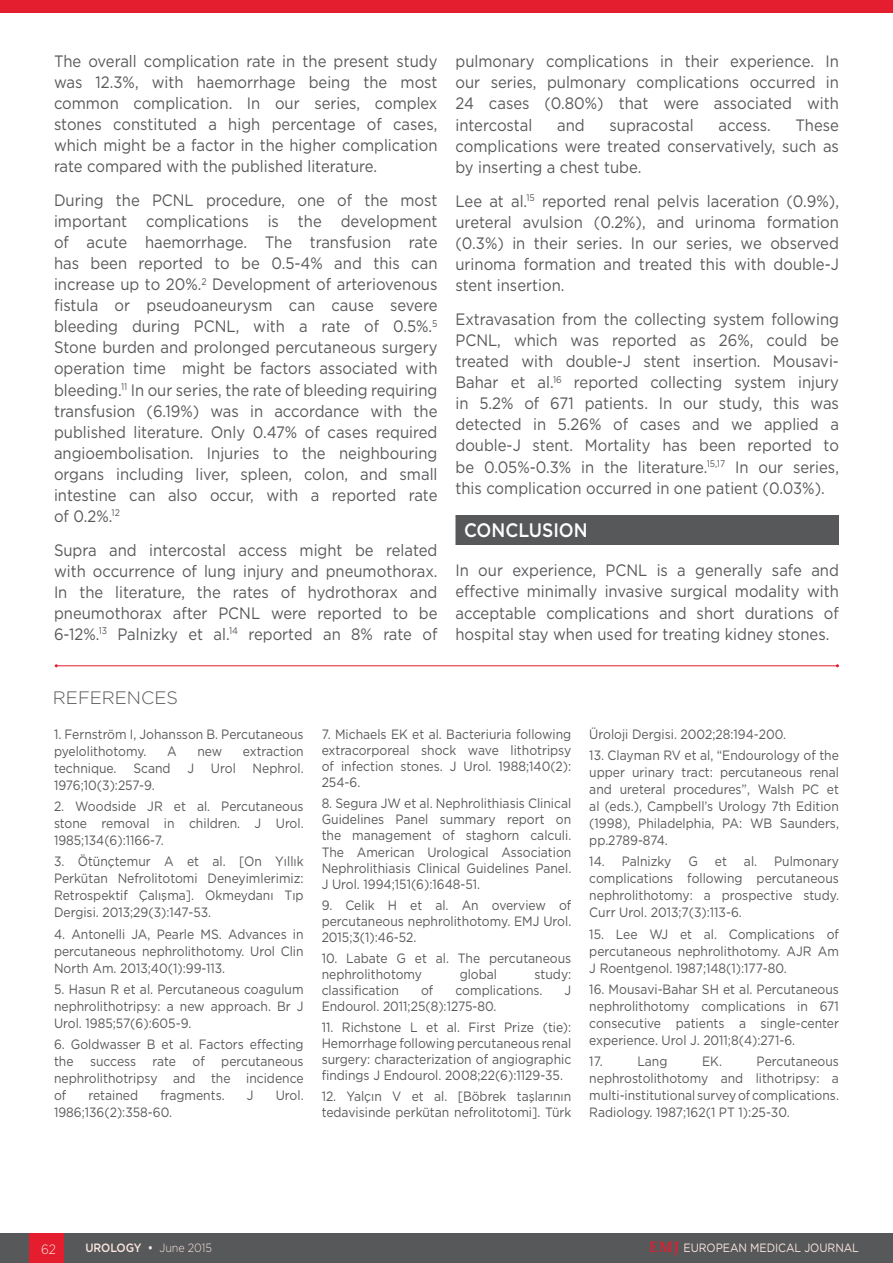
<style>
.page{position:relative;width:893px;height:1263px;background:#fff}
.page>*{position:absolute;margin:0;border:0;box-sizing:border-box;transform-origin:0 0}
._8__Heading_1{font:500 19.5px "Gotham";color:#fff;scale:.9 1}
._18__References_titl{font:300 18px "Gotham";color:#57585a}
._11__Main_text{font:16.5px/21px "Gotham";color:#57585a;text-align:justify;scale:.9 1}
._19__References_text{font:13.5px/17px "Gotham";color:#57585a;text-align:justify;scale:.9 1}
.t1{font:300 13.5px "Gotham";color:#fce7de;scale:.9 1}
.t2{font:12px "Gotham";letter-spacing:-.005em;color:#fce7de;scale:.9 1}
.t3{font:500 12px "Gotham";letter-spacing:-.005em;color:#fce7de;scale:.9 1}
.s1{font-weight:300}
.s2{font-family:"Palatino Linotype";font-weight:700;font-size:15px;color:#e41d2f}
</style>
<div class="page">
<div style="left:0;top:1233px;width:893px;height:30px;background:#57585a"></div>
<div style="left:30px;top:1233px;width:34px;height:30px;background:#e41d2f"></div>
<div style="left:455px;top:515px;width:384px;height:30px;background:#57585a"></div>
<hr style="left:56px;top:665px;width:781px;height:1px;background:#e41d2f">
<div style="left:0;top:0;width:893px;height:12px;background:#e41d2f"></div>
<p class="_11__Main_text" style="left:54px;top:51px;width:428px">The overall complication rate in the present study was 12.3%, with haemorrhage being the most common complication. In our series, complex stones constituted a high percentage of cases, which might be a factor in the higher complication rate compared with the published literature.</p>
<p class="_11__Main_text" style="left:54px;top:189px;width:428px">During the PCNL procedure, one of the most important complications is the development of acute haemorrhage. The transfusion rate has been reported to be 0.5-4% and this can increase up to 20%.<sup>2</sup> Development of arteriovenous fistula or pseudoaneurysm can cause severe bleeding during PCNL, with a rate of 0.5%.<sup>5<br></sup>Stone burden and prolonged percutaneous surgery operation time might be factors associated with bleeding.<sup>11</sup> In our series, the rate of bleeding requiring transfusion (6.19%) was in accordance with the published literature. Only 0.47% of cases required angioembolisation. Injuries to the neighbouring organs including liver, spleen, colon, and small intestine can also occur, with a reported rate of 0.2%.<sup>12</sup></p>
<p class="_11__Main_text" style="left:54px;top:539px;width:428px">Supra and intercostal access might be related with occurrence of lung injury and pneumothorax.<br>In the literature, the rates of hydrothorax and pneumothorax after PCNL were reported to be 6-12%.<sup>13</sup> Palnizky et al.<sup>14</sup> reported an 8% rate of</p>
<p class="_11__Main_text" style="left:455px;top:50px;width:428px">pulmonary complications in their experience. In our series, pulmonary complications occurred in 24 cases (0.80%) that were associated with intercostal</p>
<p class="_11__Main_text" style="left:455px;top:114px;width:428px;text-indent:340px">These complications were treated conservatively, such as by inserting a chest tube.</p>
<p class="_11__Main_text" style="left:455px;top:190px;width:428px">Lee at al.<sup>15</sup> reported renal pelvis laceration (0.9%), ureteral avulsion (0.2%), and urinoma formation (0.3%) in their series. In our series, we observed urinoma formation and treated this with double-J stent insertion.</p>
<p class="_11__Main_text" style="left:455px;top:308px;width:428px">Extravasation from the collecting system following PCNL, which was reported as 26%, could be treated with double-J stent insertion. Mousavi-Bahar et al.<sup>16</sup> reported collecting system injury in 5.2% of 671 patients. In our study, this was detected in 5.26% of cases and we applied a double-J stent. Mortality has been reported to be 0.05%-0.3% in the literature.<sup>15,17</sup> In our series, this complication occurred in one patient (0.03%).</p>
<p class="_8__Heading_1" style="left:464px;top:517px;width:139px">CONCLUSION</p>
<p class="_11__Main_text" style="left:455px;top:560px;width:428px">In our experience, PCNL is a generally safe and effective minimally invasive surgical modality with acceptable complications and short durations of hospital stay when used for treating kidney stones.</p>
<p class="_11__Main_text" style="left:557px;top:114px;width:32px">and</p>
<p class="_11__Main_text" style="left:609px;top:114px;width:95px">supracostal</p>
<p class="_11__Main_text" style="left:718px;top:114px;width:59px">access.</p>
<p class="_18__References_titl" style="left:53px;top:686px;width:127px">REFERENCES</p>
<p class="_19__References_text" style="left:54px;top:725px;width:279px">1. Fernström I, Johansson B. Percutaneous pyelolithotomy.</p>
<p class="_19__References_text" style="left:54px;top:742px;width:279px;text-indent:189px">extraction technique. Scand J Urol Nephrol.<br>1976;10(3):257-9.</p>
<p class="_19__References_text" style="left:54px;top:797px;width:279px">2. Woodside JR et al. Percutaneous stone removal in children. J Urol.<br>1985;134(6):1166-7.</p>
<p class="_19__References_text" style="left:54px;top:853px;width:279px">3. Ötünçtemur A et al. [On Yıllık Perkütan Nefrolitotomi Deneyimlerimiz:<br>Retrospektif Çalışma]. Okmeydanı Tıp Dergisi. 2013;29(3):147-53.</p>
<p class="_19__References_text" style="left:54px;top:925px;width:279px">4. Antonelli JA, Pearle MS. Advances in percutaneous nephrolithotomy. Urol Clin North Am. 2013;40(1):99-113.</p>
<p class="_19__References_text" style="left:54px;top:980px;width:279px">5. Hasun R et al. Percutaneous coagulum nephrolithotripsy: a new approach. Br J Urol. 1985;57(6):605-9.</p>
<p class="_19__References_text" style="left:54px;top:1035px;width:279px">6. Goldwasser B et al. Factors effecting the success rate of percutaneous nephrolithotripsy and the incidence of</p>
<p class="_19__References_text" style="left:167px;top:742px;width:12px">A</p>
<p class="_19__References_text" style="left:197px;top:742px;width:29px">new</p>
<p class="_19__References_text" style="left:88px;top:1086px;width:57px">retained</p>
<p class="_19__References_text" style="left:160px;top:1086px;width:73px">fragments.</p>
<p class="_19__References_text" style="left:247px;top:1086px;width:9px">J</p>
<p class="_19__References_text" style="left:276px;top:1086px;width:32px">Urol.</p>
<p class="_19__References_text" style="left:54px;top:1103px;width:133px">1986;136(2):358-60.</p>
<p class="_19__References_text" style="left:322px;top:725px;width:279px;line-height:16.2px">7. Michaels EK et al. Bacteriuria following extracorporeal shock wave lithotripsy of infection stones. J Urol. 1988;140(2):<br>254-6.</p>
<p class="_19__References_text" style="left:322px;top:795px;width:279px;line-height:16.2px">8. Segura JW et al. Nephrolithiasis Clinical Guidelines Panel summary report on the management of staghorn calculi.<br>The American Urological Association Nephrolithiasis Clinical Guidelines Panel.<br>J Urol. 1994;151(6):1648-51.</p>
<p class="_19__References_text" style="left:322px;top:896px;width:279px;line-height:16.2px">9. Celik H et al. An overview of percutaneous nephrolithotomy. EMJ Urol.<br>2015;3(1):46-52.</p>
<p class="_19__References_text" style="left:322px;top:949px;width:279px;line-height:16.2px">10. Labate G et al. The percutaneous nephrolithotomy</p>
<p class="_19__References_text" style="left:460px;top:965px;width:43px">global</p>
<p class="_19__References_text" style="left:535px;top:965px;width:42px">study:</p>
<p class="_19__References_text" style="left:322px;top:981px;width:87px">classification</p>
<p class="_19__References_text" style="left:421px;top:981px;width:15px">of</p>
<p class="_19__References_text" style="left:455px;top:981px;width:98px">complications.</p>
<p class="_19__References_text" style="left:565px;top:981px;width:9px">J</p>
<p class="_19__References_text" style="left:322px;top:998px;width:196px">Endourol. 2011;25(8):1275-80.</p>
<p class="_19__References_text" style="left:322px;top:1018px;width:279px;line-height:16.2px">11. Richstone L et al. First Prize (tie):<br>Hemorrhage following percutaneous renal surgery: characterization of angiographic fi ndings J Endourol. 2008;22(6):1129-35.</p>
<p class="_19__References_text" style="left:322px;top:1088px;width:279px;line-height:16.2px">12. Yalçın V et al. [Böbrek taşlarının tedavisinde perkütan nefrolitotomi]. Türk</p>
<p class="_19__References_text" style="left:589px;top:725px;width:220px">Üroloji Dergisi. 2002;28:194-200.</p>
<p class="_19__References_text" style="left:589px;top:746px;width:279px">13. Clayman RV et al, “Endourology of the upper urinary tract: percutaneous renal and ureteral procedures”, Walsh PC et al (eds.), Campbell’s Urology 7th Edition (1998), Philadelphia, PA: WB Saunders, pp.2789-874.</p>
<p class="_19__References_text" style="left:589px;top:853px;width:93px">14. Palnizky</p>
<p class="_19__References_text" style="left:688px;top:853px;width:12px">G</p>
<p class="_19__References_text" style="left:715px;top:853px;width:15px">et</p>
<p class="_19__References_text" style="left:589px;top:853px;width:279px;text-indent:155px">al. Pulmonary complications following percutaneous nephrolithotomy: a prospective study.<br>Curr Urol. 2013;7(3):113-6.</p>
<p class="_19__References_text" style="left:589px;top:925px;width:279px">15. Lee WJ et al. Complications of percutaneous nephrolithotomy. AJR Am J Roentgenol. 1987;148(1):177-80.</p>
<p class="_19__References_text" style="left:589px;top:980px;width:279px">16. Mousavi-Bahar SH et al. Percutaneous nephrolithotomy complications in 671 consecutive patients a single-center experience. Urol J. 2011;8(4):271-6.</p>
<p class="_19__References_text" style="left:589px;top:1052px;width:16px">17.</p>
<p class="_19__References_text" style="left:637px;top:1052px;width:35px">Lang</p>
<p class="_19__References_text" style="left:702px;top:1052px;width:24px">EK.</p>
<p class="_19__References_text" style="left:589px;top:1052px;width:279px;text-indent:167px">Percutaneous nephrostolithotomy and lithotripsy: a multi-institutional survey of complications.<br>Radiology. 1987;162(1 PT 1):25-30.</p>
<p class="t1" style="left:41px;top:1240px;width:18px">62</p>
<p class="t3" style="left:85px;top:1240px;width:142px">UROLOGY • <span class="s1">June 2015</span></p>
<p class="t2" style="left:650px;top:1240px;width:234px"><span class="s2">EMJ</span> EUROPEAN MEDICAL JOURNAL</p>
</div>
